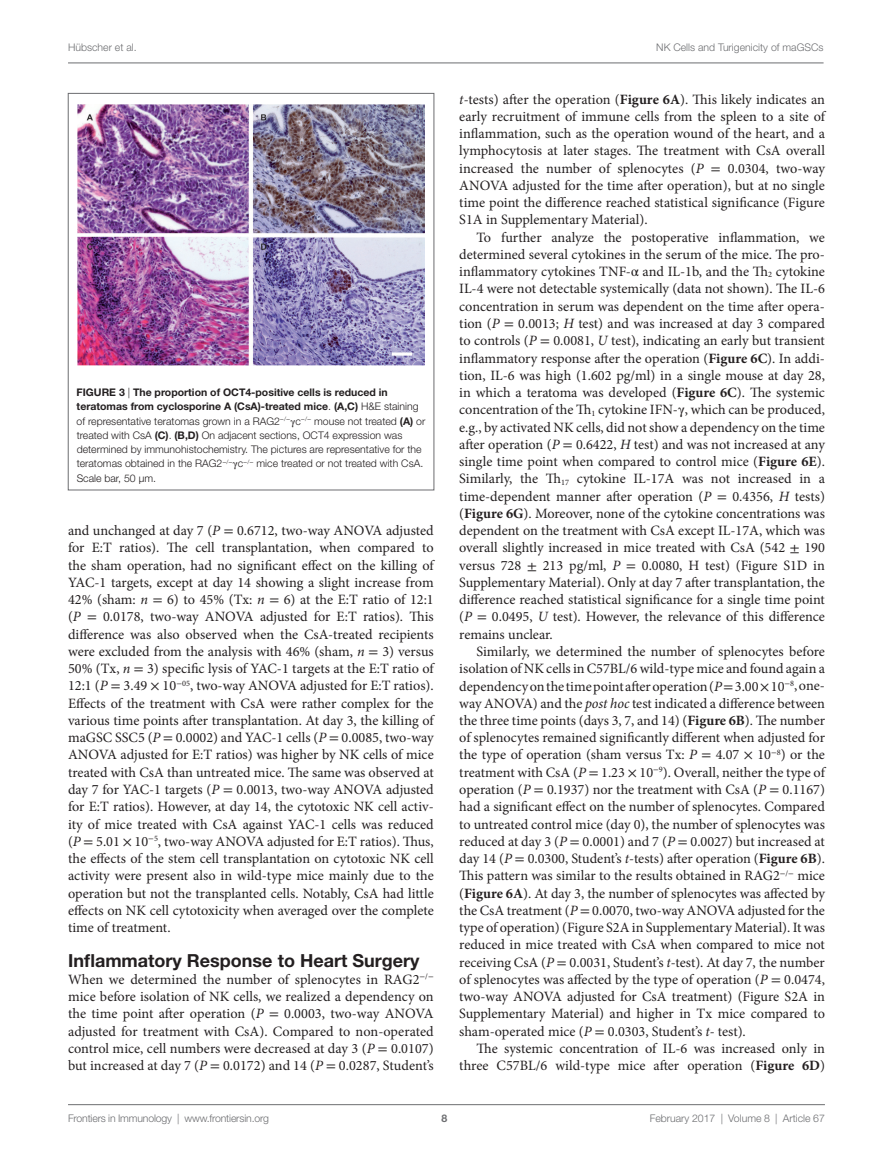
<style>
.page{position:relative;width:893px;height:1170px;background:#fff}
.page>*{position:absolute;margin:0;border:0;box-sizing:border-box;transform-origin:0 0}
.t1{font:700 18px "Helvetica Neue LT Std";color:#231f20}
.t2{font:14.25px/17.2px "Minion Pro";color:#231f20;text-align:justify}
.t3{font:300 10.5px/14.2px "Helvetica Neue LT Std";color:#231f20}
.t4{font:300 10.5px "Helvetica Neue LT Std";color:#6c6d70}
.t5{font:700 10.5px "Helvetica Neue LT Std";color:#6c6d70}
.s1{font-weight:700}
.s2{font-family:"STIX General";font-weight:400}
.s3{font-style:italic}
.s4{font-family:"STIX General"}
</style>
<div class="page">
<img style="left:78px;top:105px;width:346px;height:261px">
<div style="left:68px;top:93px;width:366px;height:397px;border:1px solid #6c6d70"></div>
<hr style="left:68px;top:63px;width:756px;height:1px;background:#6c6d70">
<hr style="left:68px;top:1104px;width:757px;height:1px;background:#6c6d70">
<p class="t4" style="left:68px;top:41px;width:70px">Hübscher et al.</p>
<p class="t4" style="left:656px;top:41px;width:169px">NK Cells and Turigenicity of maGSCs</p>
<p class="t3" style="left:77px;top:385px;width:350px"><span class="s1">Figure 3</span> | <span class="s1">The proportion of OCT4-positive cells is reduced in teratomas from cyclosporine A (CsA)-treated mice</span>. <span class="s1">(A,C)</span> H&amp;E staining of representative teratomas grown in a RAG2<sup>−</sup><sup>/</sup><sup>−</sup><span class="s2">γ</span>c<sup>−</sup><sup>/</sup><sup>−</sup> mouse not treated <span class="s1">(A)</span> or treated with CsA <span class="s1">(C)</span>. <span class="s1">(B,D)</span> On adjacent sections, OCT4 expression was determined by immunohistochemistry. The pictures are representative for the teratomas obtained in the RAG2<sup>−</sup><sup>/</sup><sup>−</sup><span class="s2">γ</span>c<sup>−</sup><sup>/</sup><sup>−</sup> mice treated or not treated with CsA.<br>Scale bar, 50 µm.</p>
<p class="t2" style="left:68px;top:522px;width:367px">and unchanged at day 7 (<span class="s3">P</span> <span class="s4">=</span> 0.6712, two-way ANOVA adjusted for E:T ratios). The cell transplantation, when compared to the sham operation, had no significant effect on the killing of YAC-1 targets, except at day 14 showing a slight increase from 42% (sham: <span class="s3">n</span> <span class="s4">=</span> 6) to 45% (Tx: <span class="s3">n</span> <span class="s4">=</span> 6) at the E:T ratio of 12:1 (<span class="s3">P</span> <span class="s4">=</span> 0.0178, two-way ANOVA adjusted for E:T ratios). This difference was also observed when the CsA-treated recipients were excluded from the analysis with 46% (sham, <span class="s3">n</span> <span class="s4">=</span> 3) versus 50% (Tx, <span class="s3">n</span> <span class="s4">=</span> 3) specific lysis of YAC-1 targets at the E:T ratio of 12:1 (<span class="s3">P</span> <span class="s4">=</span> 3.49 <span class="s4">×</span> 10<sup>−</sup><sup>05</sup>, two-way ANOVA adjusted for E:T ratios).<br>Effects of the treatment with CsA were rather complex for the various time points after transplantation. At day 3, the killing of maGSC SSC5 (<span class="s3">P</span> <span class="s4">=</span> 0.0002) and YAC-1 cells (<span class="s3">P</span> <span class="s4">=</span> 0.0085, two-way ANOVA adjusted for E:T ratios) was higher by NK cells of mice treated with CsA than untreated mice. The same was observed at day 7 for YAC-1 targets (<span class="s3">P</span> <span class="s4">=</span> 0.0013, two-way ANOVA adjusted for E:T ratios). However, at day 14, the cytotoxic NK cell activ&shy;ity of mice treated with CsA against YAC-1 cells was reduced (<span class="s3">P</span> <span class="s4">=</span> 5.01 <span class="s4">×</span> 10<sup>−</sup><sup>5</sup>, two-way ANOVA adjusted for E:T ratios). Thus, the effects of the stem cell transplantation on cytotoxic NK cell activity were present also in wild-type mice mainly due to the operation but not the transplanted cells. Notably, CsA had little effects on NK cell cytotoxicity when averaged over the complete time of treatment.</p>
<p class="t1" style="left:68px;top:948px;width:353px">Inflammatory Response to Heart Surgery</p>
<p class="t2" style="left:68px;top:970px;width:367px">When we determined the number of splenocytes in RAG2<sup>−</sup><sup>/</sup><sup>− </sup>mice before isolation of NK cells, we realized a dependency on the time point after operation (<span class="s3">P</span> <span class="s4">=</span> 0.0003, two-way ANOVA adjusted for treatment with CsA). Compared to non-operated control mice, cell numbers were decreased at day 3 (<span class="s3">P</span> <span class="s4">=</span> 0.0107) but increased at day 7 (<span class="s3">P</span> <span class="s4">=</span> 0.0172) and 14 (<span class="s3">P</span> <span class="s4">=</span> 0.0287, Student’s</p>
<p class="t2" style="left:459px;top:90px;width:367px"><span class="s3">t-</span>tests) after the operation (<span class="s1">Figure 6A</span>). This likely indicates an early recruitment of immune cells from the spleen to a site of inflammation, such as the operation wound of the heart, and a lymphocytosis at later stages. The treatment with CsA overall increased the number of splenocytes (<span class="s3">P</span> <span class="s4">=</span> 0.0304, two-way ANOVA adjusted for the time after operation), but at no single time point the difference reached statistical significance (Figure S1A in Supplementary Material).</p>
<p class="t2" style="left:459px;top:228px;width:367px;text-indent:17px">To further analyze the postoperative inflammation, we determined several cytokines in the serum of the mice. The pro&shy;inflammatory cytokines TNF-<span class="s4">α</span> and IL-1b, and the Th<sub>2</sub> cytokine IL-4 were not detectable systemically (data not shown). The IL-6 concentration in serum was dependent on the time after opera&shy;tion (<span class="s3">P</span> <span class="s4">=</span> 0.0013; <span class="s3">H</span> test) and was increased at day 3 compared to controls (<span class="s3">P</span> <span class="s4">=</span> 0.0081, <span class="s3">U</span> test), indicating an early but transient inflammatory response after the operation (<span class="s1">Figure 6C</span>). In addi&shy;tion, IL-6 was high (1.602 pg/ml) in a single mouse at day 28, in which a teratoma was developed (<span class="s1">Figure 6C</span>). The systemic concentration of the Th<sub>1</sub> cytokine IFN-<span class="s4">γ</span>, which can be produced, e.g., by activated NK cells, did not show a dependency on the time after operation (<span class="s3">P</span> <span class="s4">=</span> 0.6422, <span class="s3">H</span> test) and was not increased at any single time point when compared to control mice (<span class="s1">Figure 6E</span>).<br>Similarly, the Th<sub>17</sub> cytokine IL-17A was not increased in a time-dependent manner after operation (<span class="s3">P</span> <span class="s4">=</span> 0.4356, <span class="s3">H</span> tests) (<span class="s1">Figure 6G</span>). Moreover, none of the cytokine concentrations was dependent on the treatment with CsA except IL-17A, which was overall slightly increased in mice treated with CsA (542 <span class="s4">±</span> 190 versus 728 <span class="s4">±</span> 213 pg/ml, <span class="s3">P</span> <span class="s4">=</span> 0.0080, H test) (Figure S1D in Supplementary Material). Only at day 7 after transplantation, the difference reached statistical significance for a single time point (<span class="s3">P</span> <span class="s4">=</span> 0.0495, <span class="s3">U</span> test). However, the relevance of this difference remains unclear.</p>
<p class="t2" style="left:459px;top:642px;width:367px;text-indent:17px">Similarly, we determined the number of splenocytes before isolation of NK cells in C57BL/6 wild-type mice and found again a dependency on the time point after operation (<span class="s3">P</span><span class="s4">=</span> 3.00 <span class="s4">×</span> 10<sup>−</sup><sup>8</sup>, one&shy;way ANOVA) and the <span class="s3">post hoc</span> test indicated a difference between the three time points (days 3, 7, and 14) (<span class="s1">Figure 6B</span>). The number of splenocytes remained significantly different when adjusted for the type of operation (sham versus Tx: <span class="s3">P</span> <span class="s4">=</span> 4.07 <span class="s4">×</span> 10<sup>−</sup><sup>8</sup>) or the treatment with CsA (<span class="s3">P</span> <span class="s4">=</span> 1.23 <span class="s4">×</span> 10<sup>−</sup><sup>9</sup>). Overall, neither the type of operation (<span class="s3">P</span> <span class="s4">=</span> 0.1937) nor the treatment with CsA (<span class="s3">P</span> <span class="s4">=</span> 0.1167) had a significant effect on the number of splenocytes. Compared to untreated control mice (day 0), the number of splenocytes was reduced at day 3 (<span class="s3">P</span> <span class="s4">=</span> 0.0001) and 7 (<span class="s3">P</span> <span class="s4">=</span> 0.0027) but increased at day 14 (<span class="s3">P</span> <span class="s4">=</span> 0.0300, Student’s <span class="s3">t-</span>tests) after operation (<span class="s1">Figure 6B</span>).<br>This pattern was similar to the results obtained in RAG2<sup>−</sup><sup>/</sup><sup>−</sup> mice (<span class="s1">Figure 6A</span>). At day 3, the number of splenocytes was affected by the CsA treatment (<span class="s3">P</span> <span class="s4">=</span> 0.0070, two-way ANOVA adjusted for the type of operation) (Figure S2A in Supplementary Material). It was reduced in mice treated with CsA when compared to mice not receiving CsA (<span class="s3">P</span> <span class="s4">=</span> 0.0031, Student’s <span class="s3">t-</span>test). At day 7, the number of splenocytes was affected by the type of operation (<span class="s3">P</span> <span class="s4">=</span> 0.0474, two-way ANOVA adjusted for CsA treatment) (Figure S2A in Supplementary Material) and higher in Tx mice compared to sham-operated mice (<span class="s3">P</span> <span class="s4">=</span> 0.0303, Student’s <span class="s3">t-</span> test).</p>
<p class="t2" style="left:459px;top:1039px;width:367px;text-align:right">The systemic concentration of IL-6 was increased only in three C57BL/6 wild-type mice after operation (<span class="s1">Figure 6D</span>)</p>
<p class="t4" style="left:68px;top:1111px;width:203px">Frontiers in Immunology | www.frontiersin.org</p>
<p class="t4" style="left:650px;top:1111px;width:177px">February 2017 | Volume 8 | Article 67</p>
<p class="t5" style="left:441px;top:1111px;width:7px">8</p>
</div>
